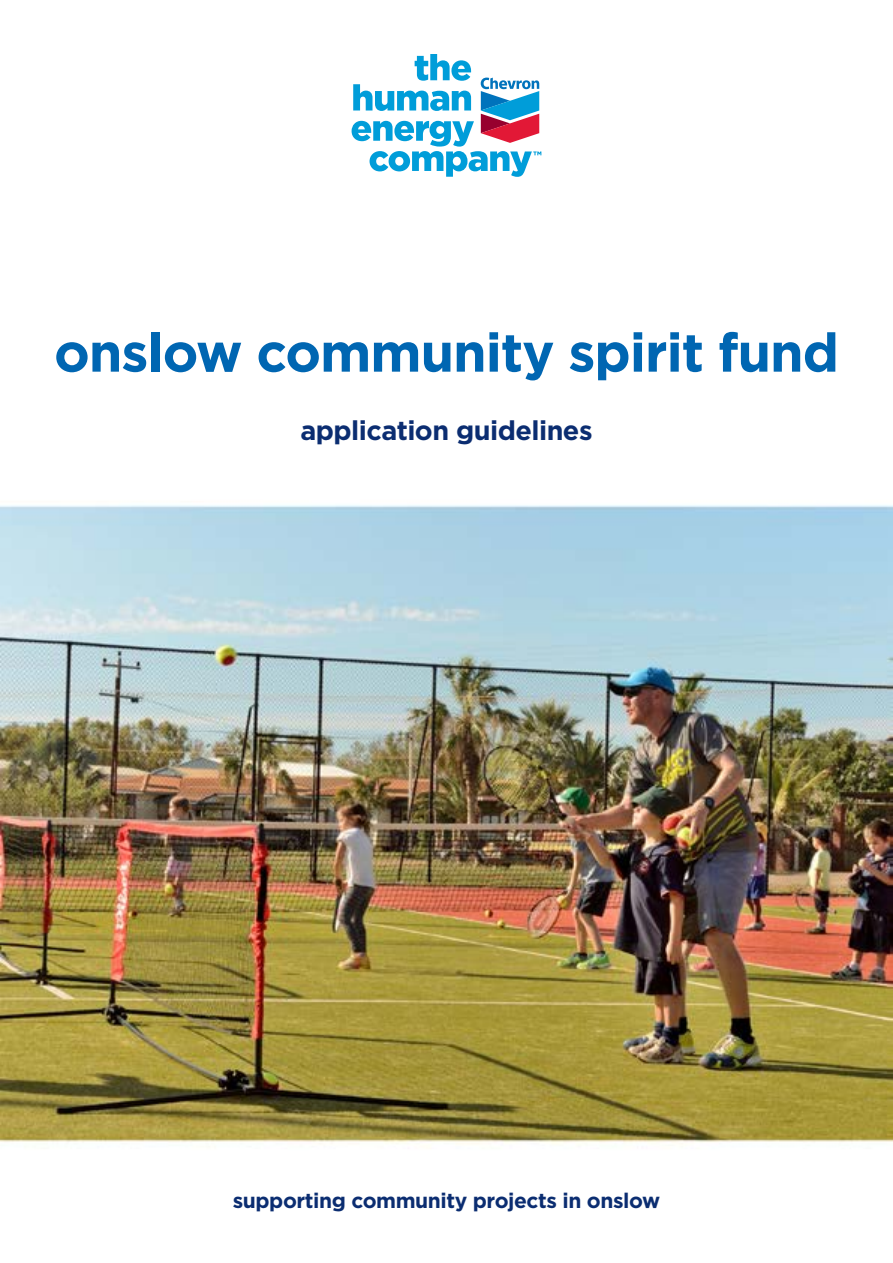
<style>
.page{position:relative;width:893px;height:1263px;background:#fff}
.page>*{position:absolute;margin:0;border:0;box-sizing:border-box;transform-origin:0 0}
.t1{font:700 54px "Gotham";letter-spacing:-.02em;color:#0066b2}
.t2{font:700 27px "Gotham";letter-spacing:-.02em;color:#0b2d71}
.t3{font:700 21px "Gotham";letter-spacing:-.02em;color:#0b2d71}
</style>
<div class="page">
<img style="left:0;top:505px;width:893px;height:639px">
<svg style="left:352px;top:54px;width:189px;height:123px"></svg>
<h1 class="t1" style="left:54px;top:317px;width:786px">onslow community spirit fund</h1>
<p class="t2" style="left:300px;top:413px;width:294px">application guidelines</p>
<p class="t3" style="left:233px;top:1186px;width:429px">supporting community projects in onslow</p>
</div>
